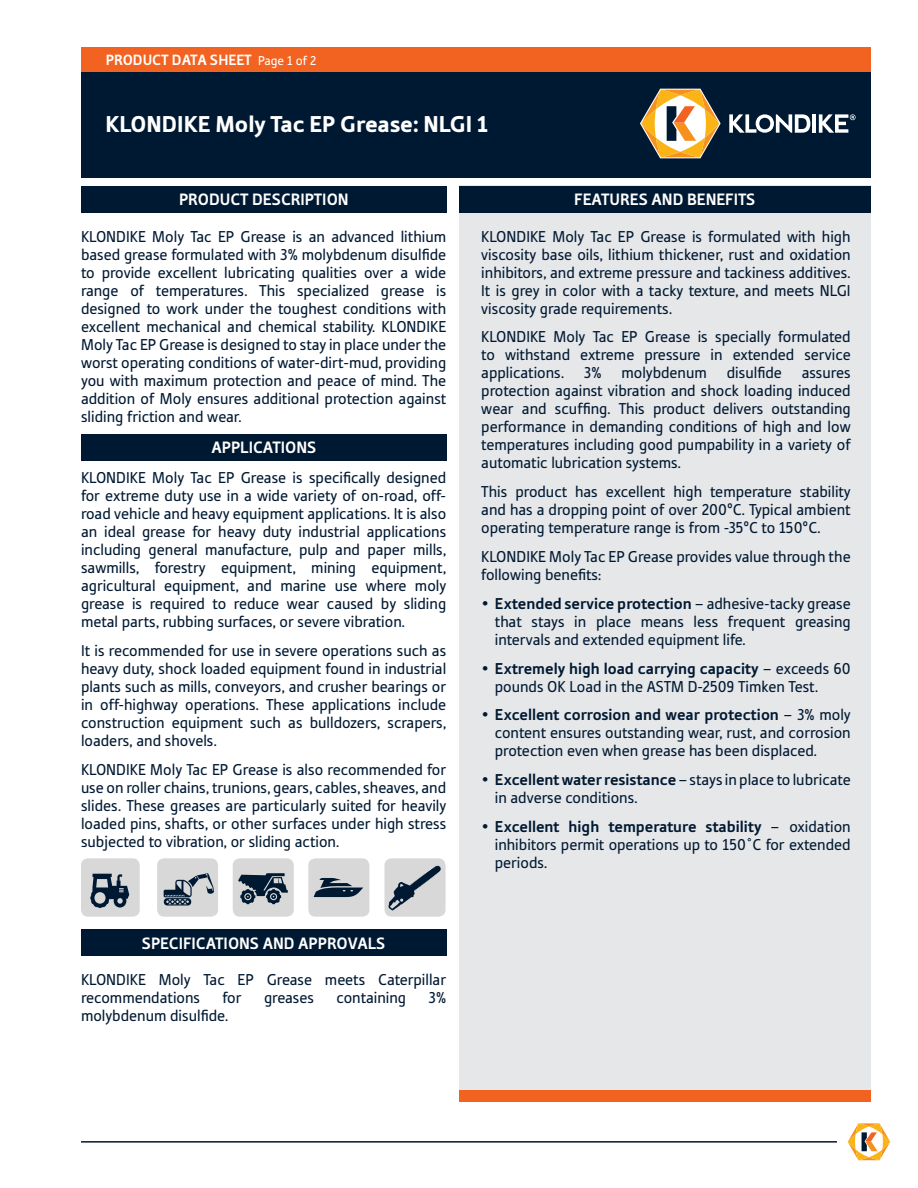
<style>
.page{position:relative;width:918px;height:1188px;background:#fff}
.page>*{position:absolute;margin:0;border:0;box-sizing:border-box;transform-origin:0 0}
.t1{font:900 24px "Tabula ITC Std";color:#fff}
.t2{font:700 17.25px "Tabula ITC Std";color:#fff}
.t3{font:16.5px/18px "Tabula ITC Std";color:#001932;text-align:justify}
.t4{font:700 15.6px "Tabula ITC Std";color:#fff}
.s1{font-weight:400;font-size:13.5px}
.s2{font-weight:700}
</style>
<div class="page">
<div style="left:81px;top:70px;width:790px;height:108px;background:#001932"></div>
<div style="left:81px;top:47px;width:790px;height:24px;background:#f26221"></div>
<hr style="left:81px;top:1141px;width:756px;height:2px;background:#001932">
<svg style="left:729px;top:114px;width:81px;height:19px"></svg>
<hr style="left:813px;top:114px;width:3px;height:19px;background:#fff">
<svg style="left:819px;top:114px;width:37px;height:19px"></svg>
<svg style="left:640px;top:89px;width:81px;height:69px"></svg>
<svg style="left:847px;top:1123px;width:44px;height:38px"></svg>
<div style="left:459px;top:186px;width:412px;height:907px;background:#e6e7e9"></div>
<div style="left:459px;top:186px;width:412px;height:27px;background:#001932"></div>
<div style="left:81px;top:186px;width:366px;height:27px;background:#001932"></div>
<div style="left:81px;top:434px;width:366px;height:27px;background:#001932"></div>
<div style="left:308px;top:858px;width:61px;height:59px;background:#d8d8d8;border-radius:7px"></div>
<svg style="left:314px;top:878px;width:49px;height:19px"></svg>
<div style="left:157px;top:858px;width:61px;height:59px;background:#d8d8d8;border-radius:7px"></div>
<svg style="left:164px;top:873px;width:50px;height:33px"></svg>
<div style="left:81px;top:858px;width:59px;height:59px;background:#d8d8d8;border-radius:7px"></div>
<svg style="left:90px;top:874px;width:39px;height:34px"></svg>
<div style="left:384px;top:858px;width:62px;height:59px;background:#d8d8d8;border-radius:7px"></div>
<svg style="left:388px;top:866px;width:53px;height:45px"></svg>
<div style="left:233px;top:858px;width:61px;height:59px;background:#d8d8d8;border-radius:7px"></div>
<svg style="left:238px;top:873px;width:50px;height:31px"></svg>
<div style="left:81px;top:929px;width:365px;height:27px;background:#001932"></div>
<div style="left:459px;top:1090px;width:412px;height:12px;background:#f26221"></div>
<p class="t4" style="left:106px;top:51px;width:212px">PRODUCT DATA SHEET <span class="s1">Page 1 of 2</span></p>
<p class="t1" style="left:105px;top:110px;width:385px">KLONDIKE Moly Tac EP Grease: NLGI 1</p>
<p class="t2" style="left:179px;top:189px;width:171px">PRODUCT DESCRIPTION</p>
<p class="t2" style="left:574px;top:189px;width:183px">FEATURES AND BENEFITS</p>
<p class="t3" style="left:81px;top:227px;width:367px">KLONDIKE Moly Tac EP Grease is an advanced lithium based grease formulated with 3% molybdenum disulfide to provide excellent lubricating qualities over a wide range of temperatures. This specialized grease is designed to work under the toughest conditions with excellent mechanical and chemical stability. KLONDIKE Moly Tac EP Grease is designed to stay in place under the worst operating conditions of water-dirt-mud, providing you with maximum protection and peace of mind. The addition of Moly ensures additional protection against sliding friction and wear.</p>
<p class="t2" style="left:211px;top:437px;width:106px">APPLICATIONS</p>
<p class="t3" style="left:81px;top:469px;width:367px">KLONDIKE Moly Tac EP Grease is specifically designed for extreme duty use in a wide variety of on-road, off&shy;road vehicle and heavy equipment applications. It is also an ideal grease for heavy duty industrial applications including general manufacture, pulp and paper mills, sawmills, forestry equipment, mining equipment, agricultural equipment, and marine use where moly grease is required to reduce wear caused by sliding metal parts, rubbing surfaces, or severe vibration.</p>
<p class="t3" style="left:81px;top:642px;width:367px">It is recommended for use in severe operations such as heavy duty, shock loaded equipment found in industrial plants such as mills, conveyors, and crusher bearings or in off-highway operations. These applications include construction equipment such as bulldozers, scrapers, loaders, and shovels.</p>
<p class="t3" style="left:81px;top:760px;width:367px">KLONDIKE Moly Tac EP Grease is also recommended for use on roller chains, trunions, gears, cables, sheaves, and slides. These greases are particularly suited for heavily loaded pins, shafts, or other surfaces under high stress subjected to vibration, or sliding action.</p>
<p class="t3" style="left:481px;top:227px;width:371px">KLONDIKE Moly Tac EP Grease is formulated with high viscosity base oils, lithium thickener, rust and oxidation inhibitors, and extreme pressure and tackiness additives.<br>It is grey in color with a tacky texture, and meets NLGI viscosity grade requirements.</p>
<p class="t3" style="left:481px;top:328px;width:371px">KLONDIKE Moly Tac EP Grease is specially formulated to withstand extreme pressure in extended service applications. 3% molybdenum disulfide assures protection against vibration and shock loading induced wear and scuffing. This product delivers outstanding performance in demanding conditions of high and low temperatures including good pumpability in a variety of automatic lubrication systems.</p>
<p class="t3" style="left:481px;top:483px;width:371px">This product has excellent high temperature stability and has a dropping point of over 200°C. Typical ambient operating temperature range is from -35°C to 150°C.</p>
<p class="t3" style="left:481px;top:547px;width:371px">KLONDIKE Moly Tac EP Grease provides value through the following benefits:</p>
<p class="t3" style="left:495px;top:594px;width:357px;text-indent:-14px">• <span class="s2">Extended service protection</span> – adhesive-tacky grease that stays in place means less frequent greasing intervals and extended equipment life.</p>
<p class="t3" style="left:495px;top:659px;width:357px;text-indent:-14px">• <span class="s2">Extremely high load carrying capacity</span> – exceeds 60 pounds OK Load in the ASTM D-2509 Timken Test.</p>
<p class="t3" style="left:495px;top:706px;width:357px;text-indent:-14px">• <span class="s2">Excellent corrosion and wear protection</span> – 3% moly content ensures outstanding wear, rust, and corrosion protection even when grease has been displaced.</p>
<p class="t3" style="left:495px;top:771px;width:357px;text-indent:-14px">• <span class="s2">Excellent water resistance</span> – stays in place to lubricate in adverse conditions.</p>
<p class="t3" style="left:495px;top:817px;width:357px;text-indent:-14px">• <span class="s2">Excellent high temperature stability</span> – oxidation inhibitors permit operations up to 150˚C for extended periods.</p>
<p class="t2" style="left:142px;top:933px;width:245px">SPECIFICATIONS AND APPROVALS</p>
<p class="t3" style="left:81px;top:970px;width:367px">KLONDIKE Moly Tac EP Grease meets Caterpillar recommendations</p>
<p class="t3" style="left:223px;top:988px;width:21px">for</p>
<p class="t3" style="left:264px;top:988px;width:51px">greases</p>
<p class="t3" style="left:336px;top:988px;width:71px">containing</p>
<p class="t3" style="left:429px;top:988px;width:19px">3%</p>
<p class="t3" style="left:81px;top:1006px;width:149px">molybdenum disulfide.</p>
</div>
